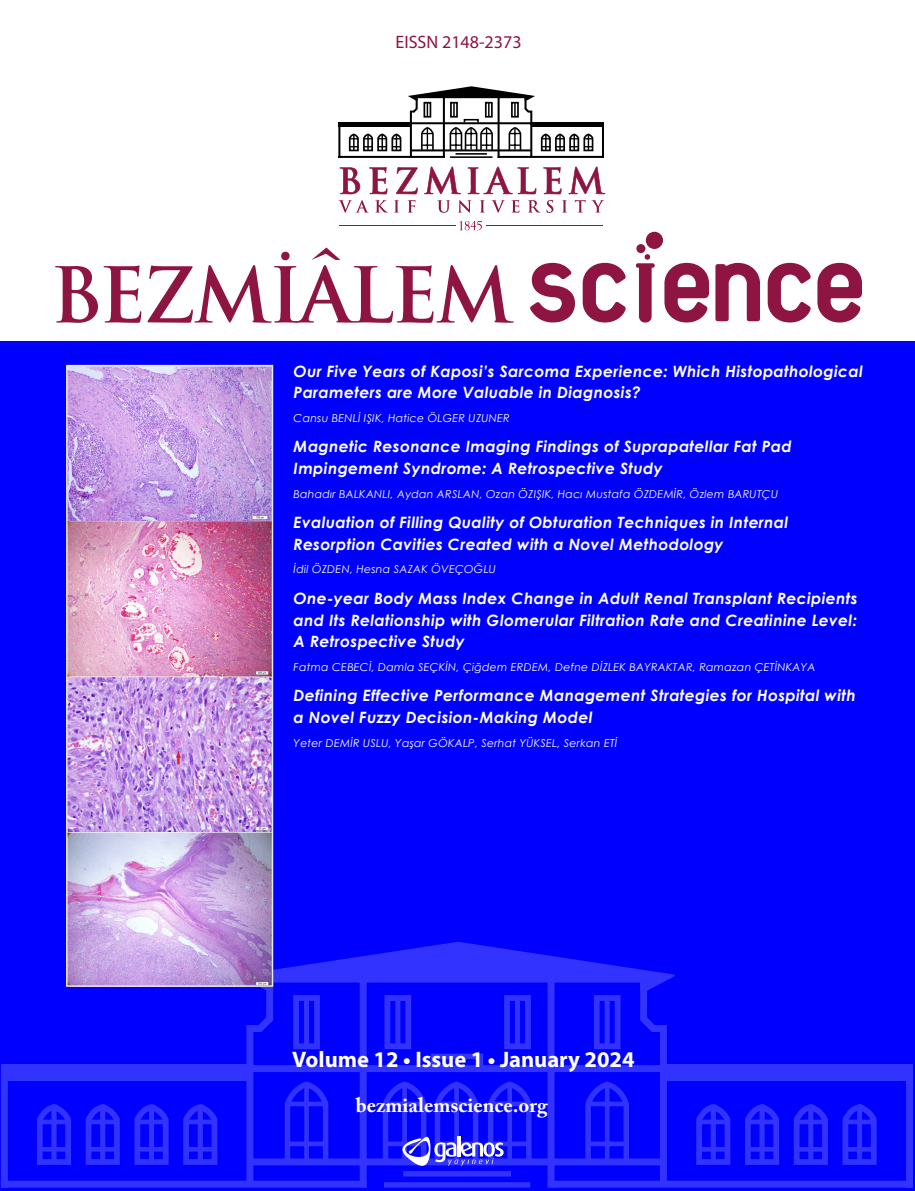
<style>
.page{position:relative;width:915px;height:1191px;background:#fff}
.page>*{position:absolute;margin:0;border:0;box-sizing:border-box;transform-origin:0 0}
.t1{font:700 22.5px "Myriad Pro";color:#fff}
.t2{font:700 20.7px "Adobe Caslon Pro";color:#fff}
.t3{font:18px "Myriad Pro";color:#8e1441}
.KAPAK-BASLIK-1{font:italic 700 15.6px/21.9px "Century Gothic";letter-spacing:.02em;color:#fff}
.KAPAK_YAZAR{font:italic 10.95px "Century Gothic";letter-spacing:.02em;color:#fff}
</style>
<div class="page">
<div style="left:0;top:342px;width:914px;height:849px;background:#00f"></div>
<svg style="left:273px;top:941px;width:401px;height:34px"></svg>
<svg style="left:1px;top:975px;width:912px;height:213px"></svg>
<div style="left:250px;top:1158px;width:413px;height:7px;background:#33f"></div>
<div style="left:403px;top:1171px;width:108px;height:5px;background:#33f"></div>
<div style="left:384px;top:1182px;width:146px;height:5px;background:#33f"></div>
<div style="left:663px;top:1064px;width:249px;height:16px;background:#33f"></div>
<div style="left:1px;top:1064px;width:246px;height:16px;background:#33f"></div>
<div style="left:359px;top:980px;width:7px;height:207px;background:#33f"></div>
<div style="left:547px;top:980px;width:7px;height:207px;background:#33f"></div>
<svg style="left:839px;top:1107px;width:40px;height:60px"></svg>
<div style="left:844px;top:1119px;width:30px;height:5px;background:#33f"></div>
<hr style="left:844px;top:1147px;width:30px;height:4px;background:#33f">
<div style="left:856px;top:1108px;width:5px;height:52px;background:#33f"></div>
<svg style="left:790px;top:1107px;width:40px;height:60px"></svg>
<div style="left:795px;top:1119px;width:30px;height:5px;background:#33f"></div>
<hr style="left:795px;top:1147px;width:30px;height:4px;background:#33f">
<div style="left:808px;top:1108px;width:5px;height:52px;background:#33f"></div>
<svg style="left:741px;top:1107px;width:40px;height:60px"></svg>
<div style="left:746px;top:1119px;width:31px;height:5px;background:#33f"></div>
<hr style="left:746px;top:1147px;width:31px;height:4px;background:#33f">
<div style="left:759px;top:1108px;width:5px;height:52px;background:#33f"></div>
<svg style="left:693px;top:1107px;width:40px;height:60px"></svg>
<div style="left:697px;top:1119px;width:31px;height:5px;background:#33f"></div>
<hr style="left:697px;top:1147px;width:31px;height:4px;background:#33f">
<div style="left:710px;top:1108px;width:5px;height:52px;background:#33f"></div>
<svg style="left:282px;top:1084px;width:49px;height:75px"></svg>
<svg style="left:582px;top:1084px;width:49px;height:75px"></svg>
<svg style="left:380px;top:1084px;width:154px;height:86px"></svg>
<svg style="left:55px;top:265px;width:86px;height:58px"></svg>
<svg style="left:147px;top:247px;width:366px;height:76px"></svg>
<svg style="left:635px;top:254px;width:19px;height:68px"></svg>
<div style="left:636px;top:244px;width:9px;height:9px;background:#8e1441;border-radius:50%"></div>
<div style="left:645px;top:232px;width:17px;height:17px;background:#8e1441;border-radius:50%"></div>
<svg style="left:530px;top:263px;width:45px;height:59px"></svg>
<svg style="left:582px;top:263px;width:43px;height:59px"></svg>
<svg style="left:664px;top:263px;width:44px;height:59px"></svg>
<svg style="left:715px;top:263px;width:44px;height:58px"></svg>
<svg style="left:767px;top:263px;width:43px;height:59px"></svg>
<svg style="left:817px;top:263px;width:44px;height:59px"></svg>
<hr style="left:339px;top:225px;width:116px;height:1px;background:#8e1441">
<hr style="left:486px;top:225px;width:116px;height:1px;background:#8e1441">
<svg style="left:459px;top:221px;width:23px;height:9px"></svg>
<svg style="left:339px;top:167px;width:21px;height:27px"></svg>
<svg style="left:369px;top:167px;width:18px;height:27px"></svg>
<svg style="left:396px;top:167px;width:21px;height:27px"></svg>
<svg style="left:424px;top:166px;width:37px;height:28px"></svg>
<svg style="left:467px;top:166px;width:69px;height:28px"></svg>
<svg style="left:543px;top:167px;width:18px;height:27px"></svg>
<svg style="left:568px;top:166px;width:37px;height:28px"></svg>
<svg style="left:338px;top:200px;width:30px;height:13px"></svg>
<svg style="left:375px;top:200px;width:12px;height:12px"></svg>
<svg style="left:394px;top:200px;width:5px;height:12px"></svg>
<svg style="left:407px;top:200px;width:8px;height:12px"></svg>
<svg style="left:437px;top:200px;width:13px;height:13px"></svg>
<svg style="left:457px;top:200px;width:14px;height:13px"></svg>
<svg style="left:480px;top:200px;width:5px;height:12px"></svg>
<svg style="left:491px;top:200px;width:14px;height:13px"></svg>
<svg style="left:511px;top:200px;width:8px;height:13px"></svg>
<svg style="left:528px;top:200px;width:12px;height:12px"></svg>
<svg style="left:546px;top:200px;width:7px;height:13px"></svg>
<svg style="left:562px;top:200px;width:5px;height:12px"></svg>
<svg style="left:574px;top:200px;width:11px;height:12px"></svg>
<svg style="left:591px;top:200px;width:13px;height:12px"></svg>
<svg style="left:338px;top:86px;width:266px;height:72px"></svg>
<img style="left:68px;top:367px;width:203px;height:153px">
<img style="left:68px;top:522px;width:203px;height:462px">
<div style="left:66px;top:365px;width:207px;height:621px;border:1px solid #e6e6e6"></div>
<p class="t3" style="left:395px;top:30px;width:127px">EISSN 2148-2373</p>
<p class="KAPAK-BASLIK-1" style="left:293px;top:359px;width:570px">Our Five Years of Kaposi’s Sarcoma Experience: Which Histopathological<br>Parameters are More Valuable in Diagnosis?</p>
<p class="KAPAK_YAZAR" style="left:293px;top:410px;width:218px">Cansu BENLİ IŞIK, Hatice ÖLGER UZUNER</p>
<p class="KAPAK-BASLIK-1" style="left:293px;top:435px;width:499px">Magnetic Resonance Imaging Findings of Suprapatellar Fat Pad<br>Impingement Syndrome: A Retrospective Study</p>
<p class="KAPAK_YAZAR" style="left:293px;top:486px;width:486px">Bahadır BALKANLI, Aydan ARSLAN, Ozan ÖZIŞIK, Hacı Mustafa ÖZDEMİR, Özlem BARUTÇU</p>
<p class="KAPAK-BASLIK-1" style="left:293px;top:510px;width:496px">Evaluation of Filling Quality of Obturation Techniques in Internal<br>Resorption Cavities Created with a Novel Methodology</p>
<p class="KAPAK_YAZAR" style="left:293px;top:562px;width:204px">İdil ÖZDEN, Hesna SAZAK ÖVEÇOĞLU</p>
<p class="KAPAK-BASLIK-1" style="left:293px;top:586px;width:565px;text-align:justify">One-year Body Mass Index Change in Adult Renal Transplant Recipients and Its Relationship with Glomerular Filtration Rate and Creatinine Level:<br>A Retrospective Study</p>
<p class="KAPAK_YAZAR" style="left:293px;top:659px;width:523px">Fatma CEBECİ, Damla SEÇKİN, Çiğdem ERDEM, Defne DİZLEK BAYRAKTAR, Ramazan ÇETİNKAYA</p>
<p class="KAPAK-BASLIK-1" style="left:293px;top:684px;width:563px">Defining Effective Performance Management Strategies for Hospital with a Novel Fuzzy Decision-Making Model</p>
<p class="KAPAK_YAZAR" style="left:293px;top:735px;width:325px">Yeter DEMİR USLU, Yaşar GÖKALP, Serhat YÜKSEL, Serkan ETİ</p>
<p class="t1" style="left:292px;top:1044px;width:344px">Volume 12 • Issue 1 • January 2024</p>
<p class="t2" style="left:356px;top:1092px;width:193px">bezmialemscience.org</p>
</div>
